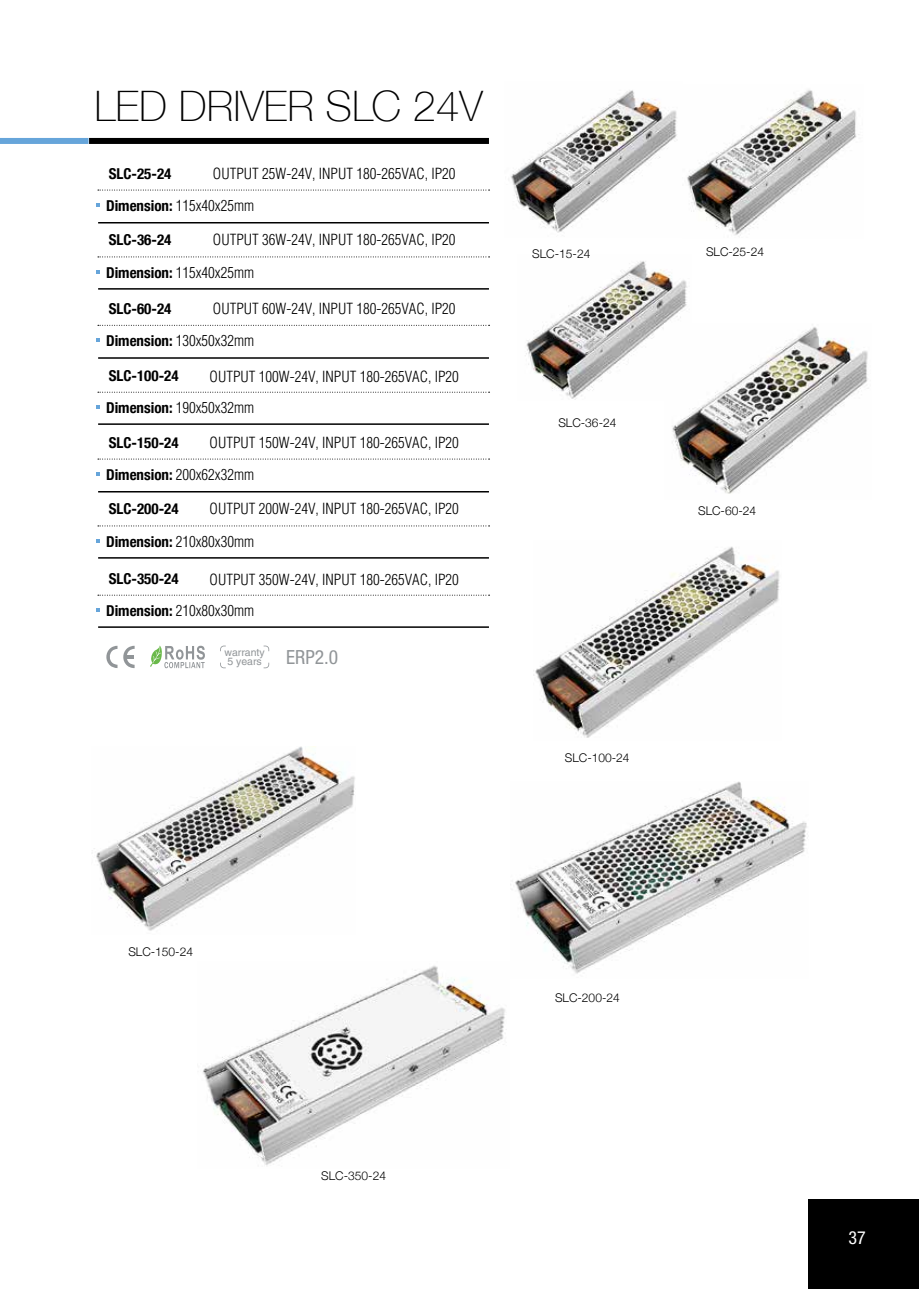
<style>
.page{position:relative;width:919px;height:1289px;background:#fff}
.page>*{position:absolute;margin:0;border:0;box-sizing:border-box;transform-origin:0 0}
.t1{font:100 42px "Helvetica Neue";color:#000}
.t2{font:condensed 18px "Helvetica Neue";color:#fff}
.t3{font:300 15px "Helvetica Compressed";color:#000}
.t4{font:700 condensed 15px "Helvetica Neue";color:#000}
.t5{font:300 12px "Helvetica Neue";color:#000}
.t6{font:10.5px/9px "FS Helvetica";color:#919598}
.s1{font-family:"Helvetica Neue";font-weight:700;font-stretch:condensed}
</style>
<div class="page">
<img style="left:525px;top:261px;width:162px;height:139px">
<img style="left:203px;top:965px;width:302px;height:201px">
<img style="left:533px;top:546px;width:247px;height:192px">
<svg style="left:98px;top:190px;width:391px;height:1px"></svg>
<svg style="left:98px;top:458px;width:391px;height:1px"></svg>
<svg style="left:98px;top:325px;width:391px;height:1px"></svg>
<svg style="left:98px;top:256px;width:391px;height:1px"></svg>
<svg style="left:98px;top:525px;width:391px;height:1px"></svg>
<svg style="left:98px;top:392px;width:391px;height:1px"></svg>
<svg style="left:98px;top:595px;width:391px;height:1px"></svg>
<svg style="left:97px;top:338px;width:3px;height:4px"></svg>
<hr style="left:98px;top:222px;width:391px;height:1px;background:#000">
<hr style="left:98px;top:491px;width:391px;height:1px;background:#000">
<hr style="left:98px;top:357px;width:391px;height:2px;background:#000">
<hr style="left:98px;top:288px;width:391px;height:1px;background:#000">
<hr style="left:98px;top:557px;width:391px;height:1px;background:#000">
<hr style="left:98px;top:423px;width:391px;height:2px;background:#000">
<hr style="left:98px;top:626px;width:391px;height:2px;background:#000">
<div style="left:89px;top:138px;width:400px;height:6px;background:#000"></div>
<div style="left:0;top:138px;width:89px;height:6px;background:#66a5da"></div>
<div style="left:808px;top:1199px;width:110px;height:89px;background:#000"></div>
<img style="left:511px;top:90px;width:166px;height:143px">
<img style="left:687px;top:90px;width:173px;height:145px">
<img style="left:665px;top:323px;width:204px;height:171px">
<img style="left:94px;top:746px;width:261px;height:185px">
<img style="left:510px;top:781px;width:297px;height:193px">
<svg style="left:106px;top:645px;width:29px;height:23px"></svg>
<svg style="left:150px;top:645px;width:55px;height:23px"></svg>
<svg style="left:220px;top:645px;width:49px;height:23px"></svg>
<h1 class="t1" style="left:95px;top:75px;width:390px">LED DRIVER SLC 24V</h1>
<p class="t4" style="left:109px;top:161px;width:64px">SLC-25-24</p>
<p class="t3" style="left:213px;top:165px;width:244px">OUTPUT 25W-24V, INPUT 180-265VAC, IP20</p>
<p class="t3" style="left:106px;top:197px;width:149px"><span class="s1">Dimension:</span> 115x40x25mm</p>
<p class="t4" style="left:109px;top:228px;width:64px">SLC-36-24</p>
<p class="t3" style="left:213px;top:231px;width:244px">OUTPUT 36W-24V, INPUT 180-265VAC, IP20</p>
<p class="t3" style="left:106px;top:263px;width:149px"><span class="s1">Dimension:</span> 115x40x25mm</p>
<p class="t4" style="left:109px;top:296px;width:64px">SLC-60-24</p>
<p class="t3" style="left:213px;top:300px;width:244px">OUTPUT 60W-24V, INPUT 180-265VAC, IP20</p>
<p class="t3" style="left:106px;top:332px;width:149px"><span class="s1">Dimension:</span> 130x50x32mm</p>
<p class="t4" style="left:109px;top:363px;width:71px">SLC-100-24</p>
<p class="t3" style="left:210px;top:368px;width:251px">OUTPUT 100W-24V, INPUT 180-265VAC, IP20</p>
<p class="t3" style="left:106px;top:399px;width:149px"><span class="s1">Dimension:</span> 190x50x32mm</p>
<p class="t4" style="left:109px;top:430px;width:71px">SLC-150-24</p>
<p class="t3" style="left:210px;top:434px;width:251px">OUTPUT 150W-24V, INPUT 180-265VAC, IP20</p>
<p class="t3" style="left:106px;top:466px;width:149px"><span class="s1">Dimension:</span> 200x62x32mm</p>
<p class="t4" style="left:109px;top:496px;width:71px">SLC-200-24</p>
<p class="t3" style="left:210px;top:500px;width:251px">OUTPUT 200W-24V, INPUT 180-265VAC, IP20</p>
<p class="t3" style="left:106px;top:532px;width:149px"><span class="s1">Dimension:</span> 210x80x30mm</p>
<p class="t4" style="left:109px;top:566px;width:71px">SLC-350-24</p>
<p class="t3" style="left:210px;top:570px;width:251px">OUTPUT 350W-24V, INPUT 180-265VAC, IP20</p>
<p class="t3" style="left:106px;top:602px;width:149px"><span class="s1">Dimension:</span> 210x80x30mm</p>
<p class="t6" style="left:224px;top:648px;width:115px">warranty<br>5 years <sup>ERP2.0</sup></p>
<p class="t5" style="left:532px;top:244px;width:60px">SLC-15-24</p>
<p class="t5" style="left:558px;top:413px;width:60px">SLC-36-24</p>
<p class="t5" style="left:565px;top:748px;width:66px">SLC-100-24</p>
<p class="t5" style="left:706px;top:241px;width:60px">SLC-25-24</p>
<p class="t5" style="left:698px;top:501px;width:60px">SLC-60-24</p>
<p class="t5" style="left:128px;top:942px;width:66px">SLC-150-24</p>
<p class="t5" style="left:321px;top:1165px;width:66px">SLC-350-24</p>
<p class="t5" style="left:555px;top:988px;width:66px">SLC-200-24</p>
<p class="t2" style="left:848px;top:1227px;width:19px">37</p>
</div>
